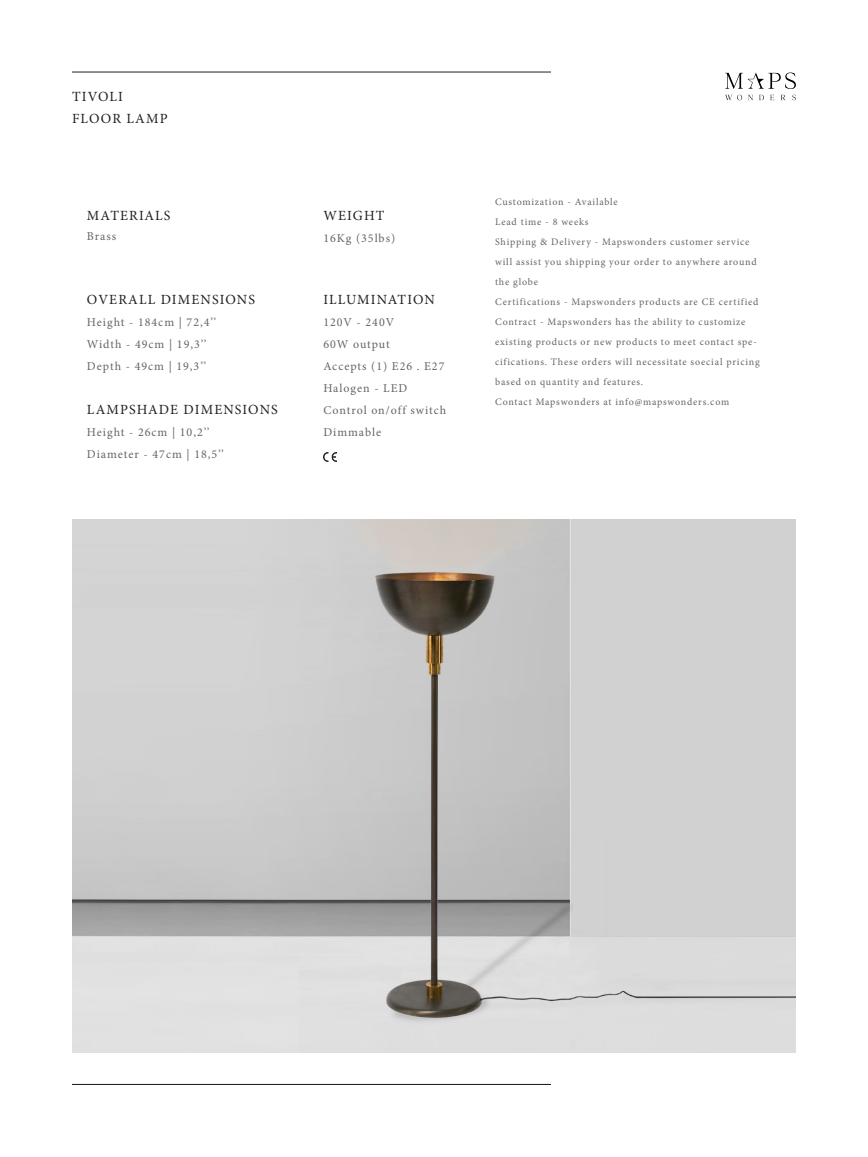
<style>
.page{position:relative;width:868px;height:1157px;background:#fff}
.page>*{position:absolute;margin:0;border:0;box-sizing:border-box;transform-origin:0 0}
.t1{font:14px/22px "Minion Pro";letter-spacing:.08em;color:#231f20}
.t2{font:12px/22px "Minion Pro";letter-spacing:.08em;color:#646464}
.t3{font:10px/20px "Minion Pro";letter-spacing:.08em;color:#646464}
</style>
<div class="page">
<hr style="left:72px;top:72px;width:479px;height:1px;background:#231f20">
<hr style="left:72px;top:1084px;width:479px;height:1px;background:#231f20">
<svg style="left:725px;top:95px;width:38px;height:5px"></svg>
<svg style="left:770px;top:95px;width:4px;height:5px"></svg>
<svg style="left:781px;top:95px;width:4px;height:5px"></svg>
<svg style="left:792px;top:95px;width:4px;height:5px"></svg>
<svg style="left:725px;top:72px;width:71px;height:17px"></svg>
<svg style="left:323px;top:452px;width:13px;height:9px"></svg>
<img style="left:72px;top:520px;width:723px;height:532px">
<h1 class="t1" style="left:72px;top:86px;width:97px">TIVOLI<br>FLOOR LAMP</h1>
<h1 class="t1" style="left:87px;top:205px;width:85px">MATERIALS</h1>
<p class="t2" style="left:87px;top:225px;width:31px">Brass</p>
<h1 class="t1" style="left:87px;top:289px;width:169px">OVERALL DIMENSIONS</h1>
<p class="t2" style="left:87px;top:311px;width:131px">Height - 184cm | 72,4’’<br>Width - 49cm | 19,3’’<br>Depth - 49cm | 19,3’’</p>
<h1 class="t1" style="left:87px;top:399px;width:192px">LAMPSHADE DIMENSIONS</h1>
<p class="t2" style="left:87px;top:421px;width:138px">Height - 26cm | 10,2’’<br>Diameter - 47cm | 18,5’’</p>
<h1 class="t1" style="left:323px;top:205px;width:63px">WEIGHT</h1>
<p class="t2" style="left:323px;top:227px;width:73px">16Kg (35lbs)</p>
<h1 class="t1" style="left:323px;top:289px;width:113px">ILLUMINATION</h1>
<p class="t2" style="left:323px;top:311px;width:124px">120V - 240V<br>60W output<br>Accepts (1) E26 . E27<br>Halogen - LED<br>Control on/off switch<br>Dimmable</p>
<p class="t3" style="left:495px;top:192px;width:266px">Customization - Available<br>Lead time - 8 weeks<br>Shipping &amp; Delivery - Mapswonders customer service will assist you shipping your order to anywhere around the globe<br>Certifications - Mapswonders products are CE certified Contract - Mapswonders has the ability to customize existing products or new products to meet contact spe&shy;cifications. These orders will necessitate soecial pricing based on quantity and features.<br>Contact Mapswonders at info@mapswonders.com</p>
</div>
